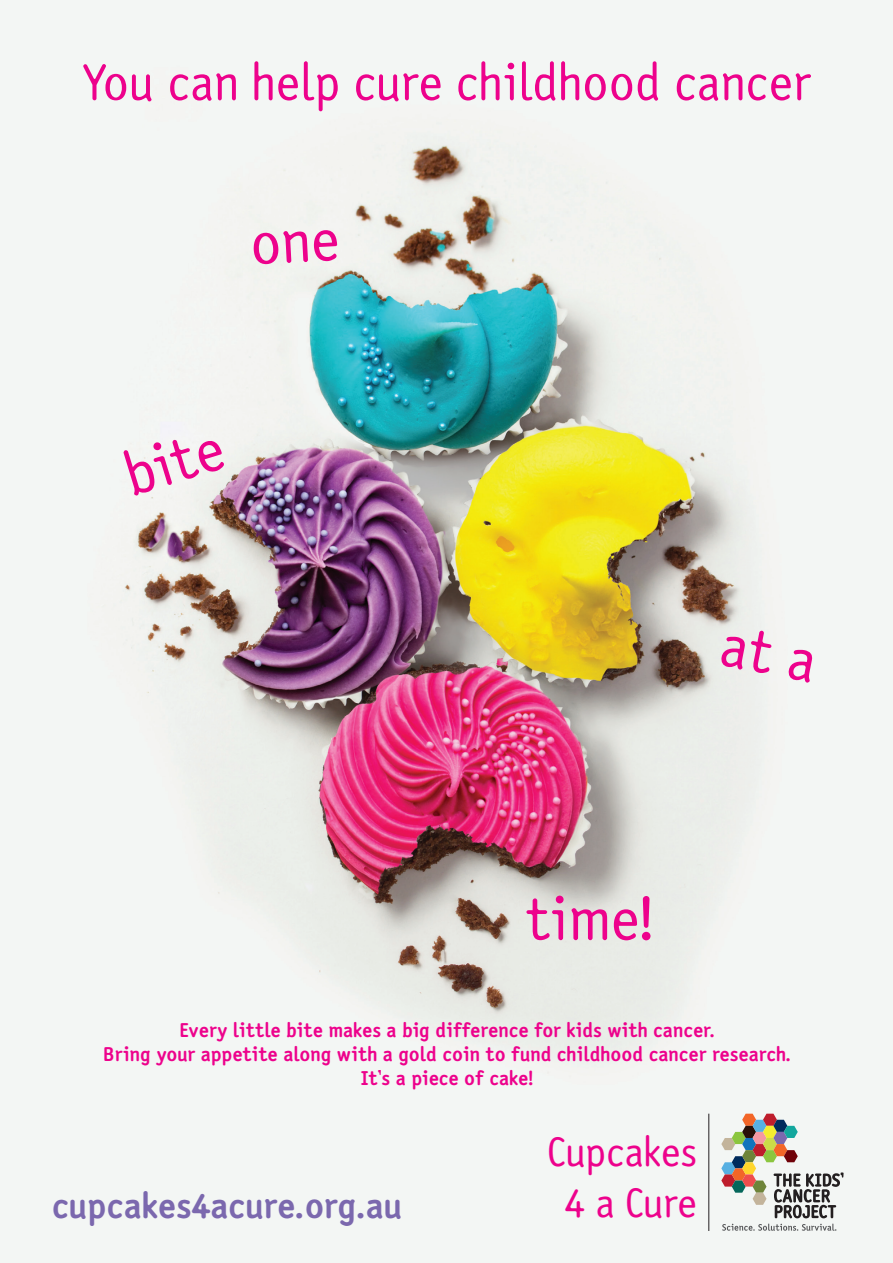
<style>
.page{position:relative;width:893px;height:1263px;background:#fff}
.page>*{position:absolute;margin:0;border:0;box-sizing:border-box;transform-origin:0 0}
.t1{font:61.05px "Saturday Sans ICG";color:#ed028c}
.t2{font:51.6px "Saturday Sans ICG";color:#ed028c}
.t3{font:41.55px "Saturday Sans ICG";color:#ed028c}
.t4{font:700 36.15px "Saturday Sans ICG";color:#7b68ae}
.t5{font:700 20.25px/24.3px "Saturday Sans ICG";color:#ed028c;text-align:center}
</style>
<div class="page">
<img style="left:0;top:0;width:893px;height:1263px">
<hr style="left:708px;top:1114px;width:1px;height:117px;background:#231f20">
<svg style="left:721px;top:1114px;width:123px;height:117px"></svg>
<div style="left:253px;top:230px;width:85px;height:35px;background:#f3f3f0"></div>
<div style="left:720px;top:629px;width:95px;height:54px;background:#f0f3f0"></div>
<h2 class="t2" style="left:82px;top:53px;width:730px">You can help cure childhood cancer</h2>
<h1 class="t1" style="left:115px;top:443px;width:103px;rotate:-17deg">bite</h1>
<h1 class="t1" style="left:526px;top:884px;width:131px">time!</h1>
<p class="t5" style="left:103px;top:1018px;width:690px">Every little bite makes a big difference for kids with cancer.<br>Bring your appetite along with a gold coin to fund childhood cancer research.<br>It’s a piece of cake!</p>
<h3 class="t3" style="left:547px;top:1128px;width:151px">Cupcakes</h3>
<h3 class="t4" style="left:52px;top:1185px;width:352px">cupcakes4acure.org.au</h3>
<h3 class="t3" style="left:565px;top:1179px;width:134px">4 a Cure</h3>
</div>
